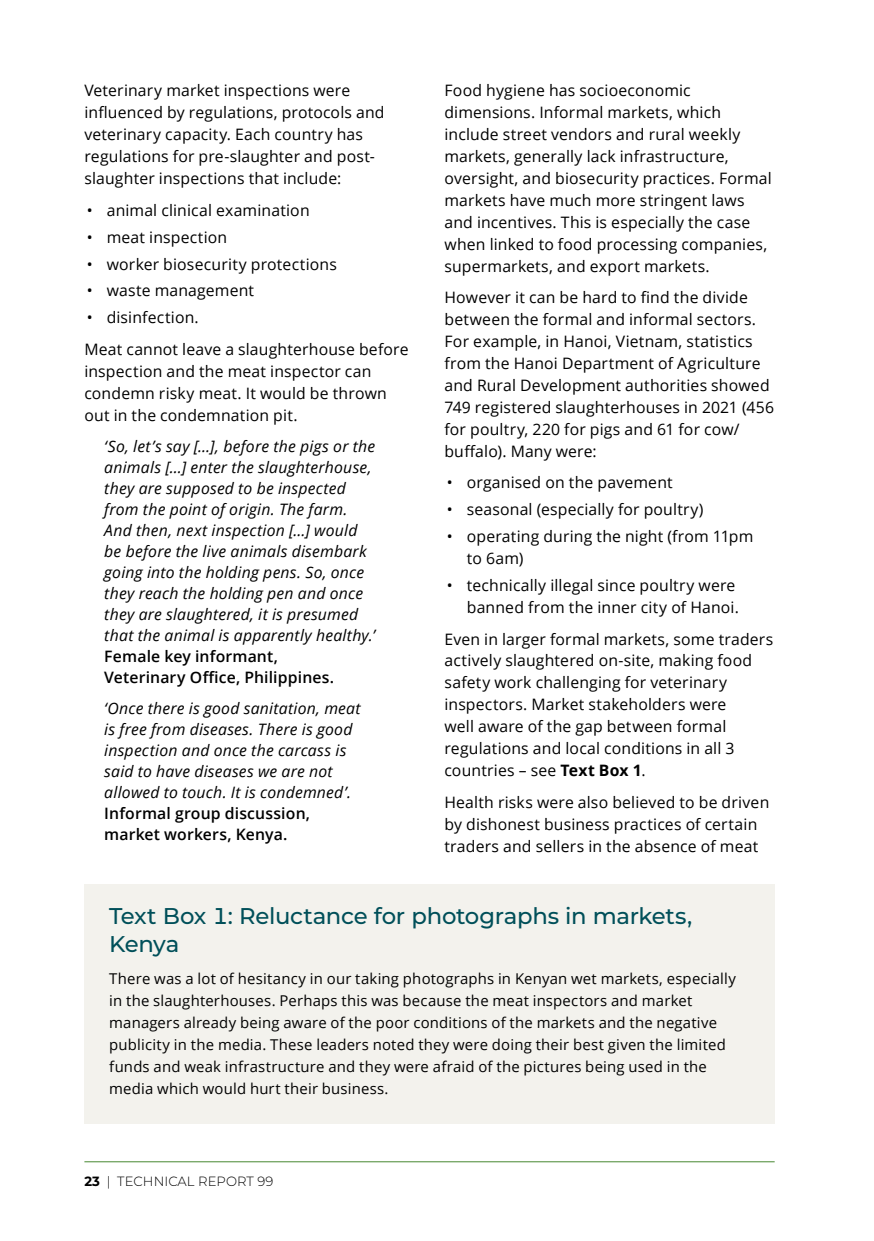
<style>
.page{position:relative;width:874px;height:1241px;background:#fff}
.page>*{position:absolute;margin:0;border:0;box-sizing:border-box;transform-origin:0 0}
.BoxTitle{font:500 22.75px/28px "Montserrat";letter-spacing:-.01em;color:#004f59}
.BulletLast{font:15.75px/21.9px "Open Sans";letter-spacing:.01em;color:#000}
.t1{font:italic 15.75px/21px "Open Sans";letter-spacing:.015em;color:#000}
.Bullet{font:15.75px/21.9px "Open Sans";letter-spacing:.01em;color:#000}
.BoxText{font:14.88px/21.9px "Open Sans";letter-spacing:.015em;color:#000}
.t2{font:300 13.47px "Montserrat";letter-spacing:.005em;color:#000}
.s1{font-weight:600;font-style:normal}
.s2{font-weight:700}
</style>
<div class="page">
<hr style="left:84px;top:1161px;width:690px;height:1px;background:#478831">
<div style="left:84px;top:883px;width:690px;height:240px;background:#f3f2ed"></div>
<p class="BulletLast" style="left:84px;top:79px;width:301px">Veterinary market inspections were influenced by regulations, protocols and veterinary capacity. Each country has regulations for pre-slaughter and post&shy;slaughter inspections that include:</p>
<p class="Bullet" style="left:87px;top:199px;width:224px">• animal clinical examination</p>
<p class="Bullet" style="left:87px;top:225px;width:142px">• meat inspection</p>
<p class="Bullet" style="left:87px;top:252px;width:251px">• worker biosecurity protections</p>
<p class="Bullet" style="left:87px;top:279px;width:169px">• waste management</p>
<p class="BulletLast" style="left:87px;top:306px;width:113px">• disinfection.</p>
<p class="BulletLast" style="left:84px;top:338px;width:325px">Meat cannot leave a slaughterhouse before inspection and the meat inspector can condemn risky meat. It would be thrown out in the condemnation pit.</p>
<p class="t1" style="left:104px;top:435px;width:272px">‘So, let’s say […], before the pigs or the animals […] enter the slaughterhouse, they are supposed to be inspected from the point of origin. The farm.<br>And then, next inspection […] would be before the live animals disembark going into the holding pens. So, once they reach the holding pen and once they are slaughtered, it is presumed that the animal is apparently healthy.’ <span class="s1">Female key informant,<br>Veterinary Office, Philippines.</span></p>
<p class="t1" style="left:104px;top:697px;width:258px">‘Once there is good sanitation, meat is free from diseases. There is good inspection and once the carcass is said to have diseases we are not allowed to touch. It is condemned’.<br><span class="s1">Informal group discussion, market workers, Kenya.</span></p>
<p class="BulletLast" style="left:444px;top:79px;width:328px">Food hygiene has socioeconomic dimensions. Informal markets, which include street vendors and rural weekly markets, generally lack infrastructure, oversight, and biosecurity practices. Formal markets have much more stringent laws and incentives. This is especially the case when linked to food processing companies, supermarkets, and export markets.</p>
<p class="BulletLast" style="left:444px;top:286px;width:331px">However it can be hard to find the divide between the formal and informal sectors.<br>For example, in Hanoi, Vietnam, statistics from the Hanoi Department of Agriculture and Rural Development authorities showed 749 registered slaughterhouses in 2021 (456 for poultry, 220 for pigs and 61 for cow/ buffalo). Many were:</p>
<p class="Bullet" style="left:446px;top:471px;width:227px">• organised on the pavement</p>
<p class="Bullet" style="left:446px;top:498px;width:258px">• seasonal (especially for poultry)</p>
<p class="Bullet" style="left:466px;top:525px;width:288px;text-indent:-20px">• operating during the night (from 11pm to 6am)</p>
<p class="BulletLast" style="left:446px;top:573px;width:293px;text-align:right">• technically illegal since poultry were banned from the inner city of Hanoi.</p>
<p class="BulletLast" style="left:444px;top:627px;width:330px">Even in larger formal markets, some traders actively slaughtered on-site, making food safety work challenging for veterinary inspectors. Market stakeholders were<br>well aware of the gap between formal regulations and local conditions in all 3 countries – see <span class="s2">Text Box 1</span>.</p>
<p class="BulletLast" style="left:444px;top:790px;width:326px">Health risks were also believed to be driven by dishonest business practices of certain traders and sellers in the absence of meat</p>
<p class="BoxTitle" style="left:109px;top:901px;width:584px">Text Box 1: Reluctance for photographs in markets,<br>Kenya</p>
<p class="BoxText" style="left:109px;top:967px;width:627px">There was a lot of hesitancy in our taking photographs in Kenyan wet markets, especially in the slaughterhouses. Perhaps this was because the meat inspectors and market managers already being aware of the poor conditions of the markets and the negative publicity in the media. These leaders noted they were doing their best given the limited funds and weak infrastructure and they were afraid of the pictures being used in the media which would hurt their business.</p>
<p class="t2" style="left:84px;top:1171px;width:190px"><span class="s2">23</span> | TECHNICAL REPORT 99</p>
</div>
